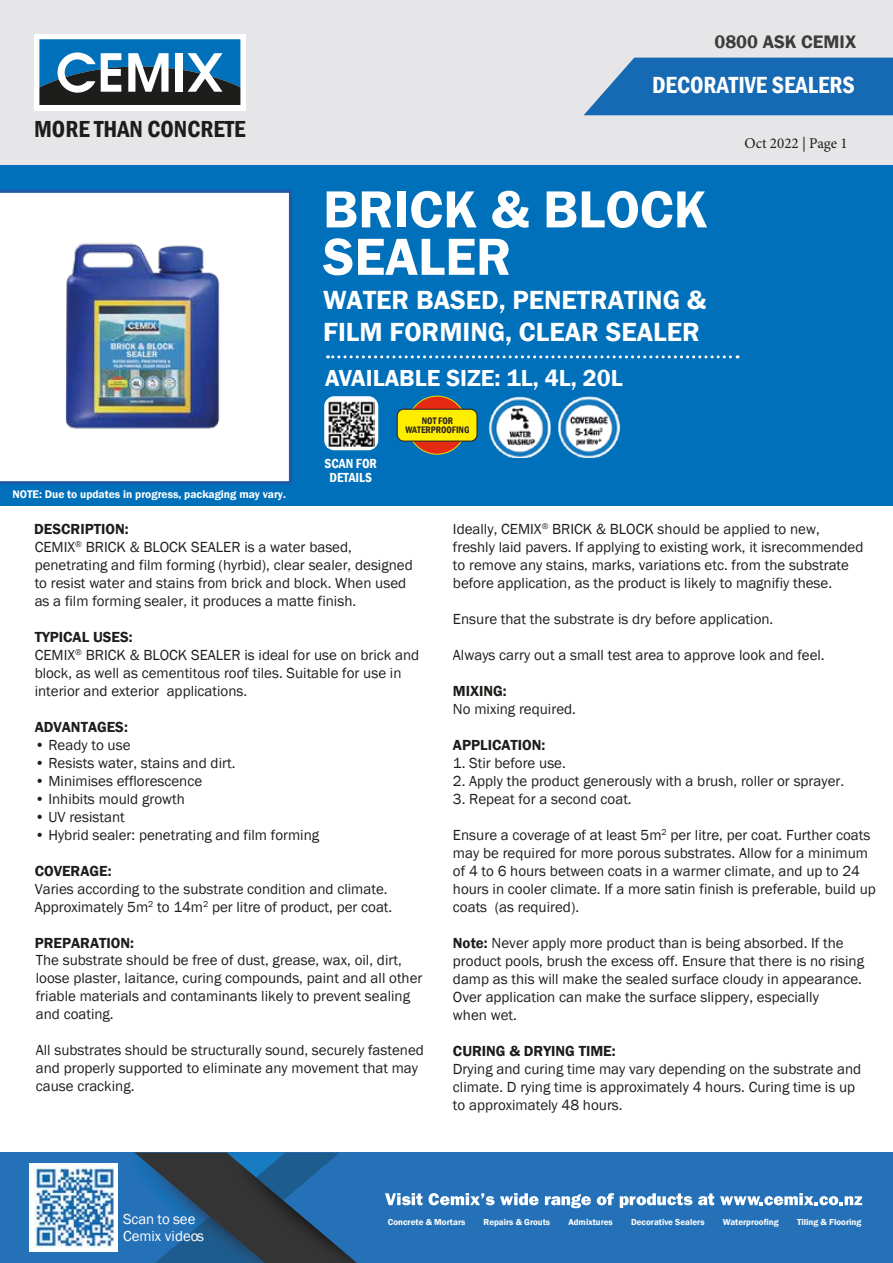
<style>
.page{position:relative;width:893px;height:1263px;background:#fff}
.page>*{position:absolute;margin:0;border:0;box-sizing:border-box;transform-origin:0 0}
.t1{font:600 54px/47.4px "Franklin Gothic";color:#fff}
.t2{font:600 27px/32.4px "Franklin Gothic";color:#fff}
.t3{font:600 condensed 24px "Franklin Gothic";color:#fff}
.t4{font:600 23.85px "Franklin Gothic";color:#fff}
.t5{font:600 condensed 23.85px "Franklin Gothic";color:#1d1d1b}
.t6{font:600 18.6px "Franklin Gothic";color:#3c3c3b}
.t7{font:15px/18px "Franklin Gothic";color:#1d1d1b}
.t8{font:600 15px "Franklin Gothic";color:#1d1d1b}
.t9{font:15px "Minion Pro";letter-spacing:-.005em;color:#1d1d1b}
.t10{font:14.85px "Franklin Gothic";color:#fff}
.t11{font:600 condensed 13.5px/13.5px "Franklin Gothic";color:#fff;text-align:center}
.t12{font:600 11.4px "Franklin Gothic";color:#fff}
.t13{font:600 condensed 9.75px/9.3px "Franklin Gothic";letter-spacing:-.005em;color:#2b2422;text-align:center}
.t14{font:600 8.85px "Franklin Gothic";color:#fff}
.s1{font-weight:600}
</style>
<div class="page">
<div style="left:0;top:0;width:893px;height:166px;background:#e6e6e8"></div>
<div style="left:34px;top:34px;width:212px;height:76px;background:#fff"></div>
<svg style="left:40px;top:39px;width:200px;height:66px"></svg>
<div style="left:0;top:166px;width:893px;height:340px;background:#0070ba"></div>
<svg style="left:0;top:190px;width:292px;height:294px;background:#edf1f7"></svg>
<svg style="left:328px;top:355px;width:410px;height:3px"></svg>
<div style="left:324px;top:396px;width:54px;height:54px;border:3px solid #fff;border-radius:9px"></div>
<div style="left:0;top:1152px;width:893px;height:111px;background:#2471b8"></div>
<img style="left:134px;top:1152px;width:92px;height:109px">
<img style="left:197px;top:1206px;width:29px;height:10px">
<img style="left:195px;top:1216px;width:31px;height:47px">
<img style="left:226px;top:1152px;width:131px;height:111px">
<div style="left:29px;top:1163px;width:89px;height:88px;background:#fff"></div>
<img style="left:34px;top:1167px;width:80px;height:80px">
<svg style="left:385px;top:1193px;width:37px;height:12px"></svg>
<svg style="left:429px;top:1193px;width:110px;height:12px"></svg>
<svg style="left:545px;top:1194px;width:46px;height:14px"></svg>
<svg style="left:597px;top:1193px;width:17px;height:12px"></svg>
<svg style="left:620px;top:1193px;width:72px;height:15px"></svg>
<svg style="left:698px;top:1193px;width:16px;height:12px"></svg>
<svg style="left:720px;top:1193px;width:142px;height:12px"></svg>
<svg style="left:584px;top:58px;width:309px;height:57px;background:#2673b7"></svg>
<svg style="left:408px;top:396px;width:58px;height:58px"></svg>
<div style="left:397px;top:409px;width:80px;height:32px;background:#ffed00;border-radius:7px"></div>
<div style="left:397px;top:409px;width:81px;height:33px;border:1px solid #2b2422;border-radius:7px"></div>
<img style="left:488px;top:396px;width:133px;height:62px">
<img style="left:328px;top:400px;width:47px;height:47px">
<img style="left:16px;top:195px;width:252px;height:253px">
<p class="t6" style="left:714px;top:30px;width:143px">0800 ASK CEMIX</p>
<h3 class="t5" style="left:34px;top:113px;width:213px">MORE THAN CONCRETE</h3>
<p class="t12" style="left:12px;top:487px;width:275px">NOTE: Due to updates in progress, packaging may vary.</p>
<h3 class="t3" style="left:652px;top:69px;width:204px">DECORATIVE SEALERS</h3>
<h1 class="t1" style="left:323px;top:186px;width:386px">BRICK &amp; BLOCK<br>SEALER</h1>
<h2 class="t2" style="left:323px;top:284px;width:385px">WATER BASED, PENETRATING &amp;<br>FILM FORMING, CLEAR SEALER</h2>
<h3 class="t4" style="left:325px;top:363px;width:299px">AVAILABLE SIZE: 1L, 4L, 20L</h3>
<p class="t11" style="left:325px;top:457px;width:54px">SCAN FOR<br>DETAILS</p>
<p class="t13" style="left:405px;top:416px;width:66px">NOT FOR<br>WATERPROOFING</p>
<p class="t9" style="left:736px;top:133px;width:122px">March 2021 | Page 1</p>
<p class="t9" style="left:744px;top:133px;width:105px">Oct 202 | Page 1</p>
<p class="t8" style="left:34px;top:520px;width:96px">DESCRIPTION:</p>
<p class="t7" style="left:453px;top:520px;width:412px">Ideally, CEMIX<sup>®</sup> BRICK &amp; BLOCK should be applied to new, freshly laid pavers. If applying to existing work, it isrecommended to remove any stains, marks, variations etc. from the substrate before application, as the product is likely to magnifiy these.</p>
<p class="t7" style="left:453px;top:610px;width:322px">Ensure that the substrate is dry before application.</p>
<p class="t7" style="left:453px;top:646px;width:373px">Always carry out a small test area to approve look and feel.</p>
<p class="t8" style="left:453px;top:682px;width:55px">MIXING:</p>
<p class="t7" style="left:453px;top:700px;width:125px">No mixing required.</p>
<p class="t8" style="left:453px;top:736px;width:94px">APPLICATION:</p>
<p class="t7" style="left:453px;top:754px;width:114px">1. Stir before use.</p>
<p class="t7" style="left:453px;top:772px;width:393px">2. Apply the product generously with a brush, roller or sprayer.</p>
<p class="t7" style="left:453px;top:790px;width:180px">3. Repeat for a second coat.</p>
<p class="t7" style="left:453px;top:826px;width:424px">Ensure a coverage of at least 5m<sup>2</sup> per litre, per coat. Further coats may be required for more porous substrates. Allow for a minimum of 4 to 6 hours between coats in a warmer climate, and up to 24 hours in cooler climate. If a more satin finish is preferable, build up coats (as required).</p>
<p class="t7" style="left:453px;top:934px;width:413px"><span class="s1">Note:</span> Never apply more product than is being absorbed. If the product pools, brush the excess off. Ensure that there is no rising damp as this will make the sealed surface cloudy in appearance.<br>Over application can make the surface slippery, especially<br>when wet.</p>
<p class="t8" style="left:453px;top:1042px;width:164px">CURING &amp; DRYING TIME:</p>
<p class="t7" style="left:453px;top:1060px;width:410px">Drying and curing time may vary depending on the substrate and climate. D rying time is approximately 4 hours. Curing time is up to approximately 48 hours.</p>
<p class="t7" style="left:35px;top:538px;width:380px">CEMIX<sup>®</sup> BRICK &amp; BLOCK SEALER is a water based, penetrating and film forming (hyrbid), clear sealer, designed to resist water and stains from brick and block. When used as a film forming sealer, it produces a matte finish.</p>
<p class="t7" style="left:35px;top:628px;width:386px"><span class="s1">TYPICAL USES:<br></span>CEMIX<sup>®</sup> BRICK &amp; BLOCK SEALER is ideal for use on brick and block, as well as cementitous roof tiles. Suitable for use in interior and exterior applications.</p>
<p class="t8" style="left:35px;top:718px;width:95px">ADVANTAGES:</p>
<p class="t7" style="left:35px;top:736px;width:97px">• Ready to use</p>
<p class="t7" style="left:35px;top:754px;width:202px">• Resists water, stains and dirt.</p>
<p class="t7" style="left:35px;top:772px;width:169px">• Minimises efflorescence</p>
<p class="t7" style="left:35px;top:790px;width:152px">• Inhibits mould growth</p>
<p class="t7" style="left:35px;top:808px;width:92px">• UV resistant</p>
<p class="t7" style="left:35px;top:826px;width:286px">• Hybrid sealer: penetrating and film forming</p>
<p class="t8" style="left:35px;top:862px;width:78px">COVERAGE:</p>
<p class="t7" style="left:35px;top:880px;width:359px">Varies according to the substrate condition and climate.<br>Approximately 5m<sup>2</sup> to 14m<sup>2</sup> per litre of product, per coat.</p>
<p class="t8" style="left:35px;top:934px;width:101px">PREPARATION:</p>
<p class="t7" style="left:36px;top:951px;width:388px">The substrate should be free of dust, grease, wax, oil, dirt, loose plaster, laitance, curing compounds, paint and all other friable materials and contaminants likely to prevent sealing and coating.</p>
<p class="t7" style="left:36px;top:1041px;width:390px">All substrates should be structurally sound, securely fastened and properly supported to eliminate any movement that may cause cracking.</p>
<p class="t10" style="left:123px;top:1209px;width:74px">Scan to see</p>
<p class="t14" style="left:388px;top:1217px;width:79px">Concrete &amp; Mortars</p>
<p class="t14" style="left:484px;top:1217px;width:68px">Repairs &amp; Grouts</p>
<p class="t14" style="left:568px;top:1217px;width:46px">Admixtures</p>
<p class="t14" style="left:631px;top:1217px;width:75px">Decorative Sealers</p>
<p class="t14" style="left:723px;top:1217px;width:57px">Waterproofing</p>
<p class="t14" style="left:797px;top:1217px;width:66px">Tiling &amp; Flooring</p>
<p class="t10" style="left:123px;top:1227px;width:83px">Cemix videos</p>
</div>
